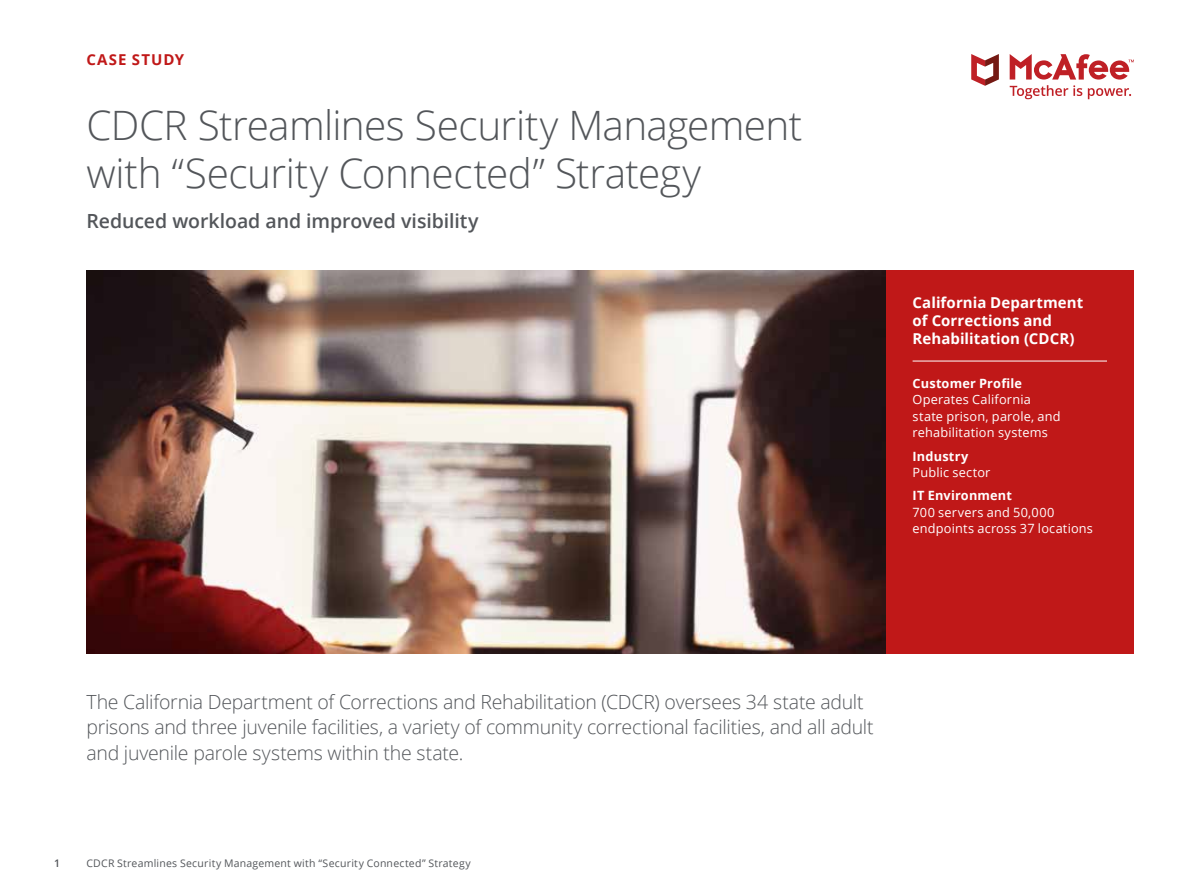
<style>
.page{position:relative;width:1188px;height:891px;background:#fff}
.page>*{position:absolute;margin:0;border:0;box-sizing:border-box;transform-origin:0 0}
.t1{font:300 40.5px/48px "Open Sans";letter-spacing:-.015em;color:#53565a}
.t2{font:300 19.5px/25.5px "Open Sans";letter-spacing:-.015em;color:#53565a}
.t3{font:600 19.5px "Open Sans";letter-spacing:-.005em;color:#53565a}
.t4{font:700 15px/18px "Open Sans";letter-spacing:.005em;color:#fff}
.t5{font:700 15px "Open Sans";letter-spacing:.065em;color:#c01818}
.t6{font:12.75px/16.5px "Open Sans";letter-spacing:.015em;color:#fff}
.t7{font:700 12.75px "Open Sans";letter-spacing:.015em;color:#fff}
.t8{font:10.5px "Open Sans";letter-spacing:.025em;color:#53565a}
.t9{font:600 10.5px "Open Sans";color:#53565a}
</style>
<div class="page">
<div style="left:886px;top:270px;width:248px;height:383px;background:#c01818"></div>
<hr style="left:913px;top:361px;width:194px;height:1px;background:#fff">
<img style="left:86px;top:270px;width:800px;height:383px">
<svg style="left:971px;top:54px;width:28px;height:32px"></svg>
<svg style="left:1010px;top:54px;width:124px;height:45px"></svg>
<p class="t5" style="left:86px;top:49px;width:99px">CASE STUDY</p>
<h1 class="t1" style="left:86px;top:100px;width:717px">CDCR Streamlines Security Management with “Security Connected” Strategy</h1>
<p class="t3" style="left:86px;top:208px;width:394px">Reduced workload and improved visibility</p>
<p class="t4" style="left:913px;top:294px;width:172px">California Department of Corrections and<br>Rehabilitation (CDCR)</p>
<p class="t7" style="left:913px;top:374px;width:111px">Customer Profile</p>
<p class="t6" style="left:913px;top:391px;width:150px">Operates California state prison, parole, and rehabilitation systems</p>
<p class="t7" style="left:913px;top:447px;width:57px">Industry</p>
<p class="t6" style="left:913px;top:464px;width:79px">Public sector</p>
<p class="t7" style="left:913px;top:487px;width:101px">IT Environment</p>
<p class="t6" style="left:913px;top:504px;width:182px">700 servers and 50,000 endpoints across 37 locations</p>
<p class="t2" style="left:86px;top:688px;width:789px">The California Department of Corrections and Rehabilitation (CDCR) oversees 34 state adult prisons and three juvenile facilities, a variety of community correctional facilities, and all adult and juvenile parole systems within the state.</p>
<p class="t9" style="left:54px;top:856px;width:7px">1</p>
<p class="t8" style="left:86px;top:856px;width:386px">CDCR Streamlines Security Management with “Security Connected” Strategy</p>
</div>
